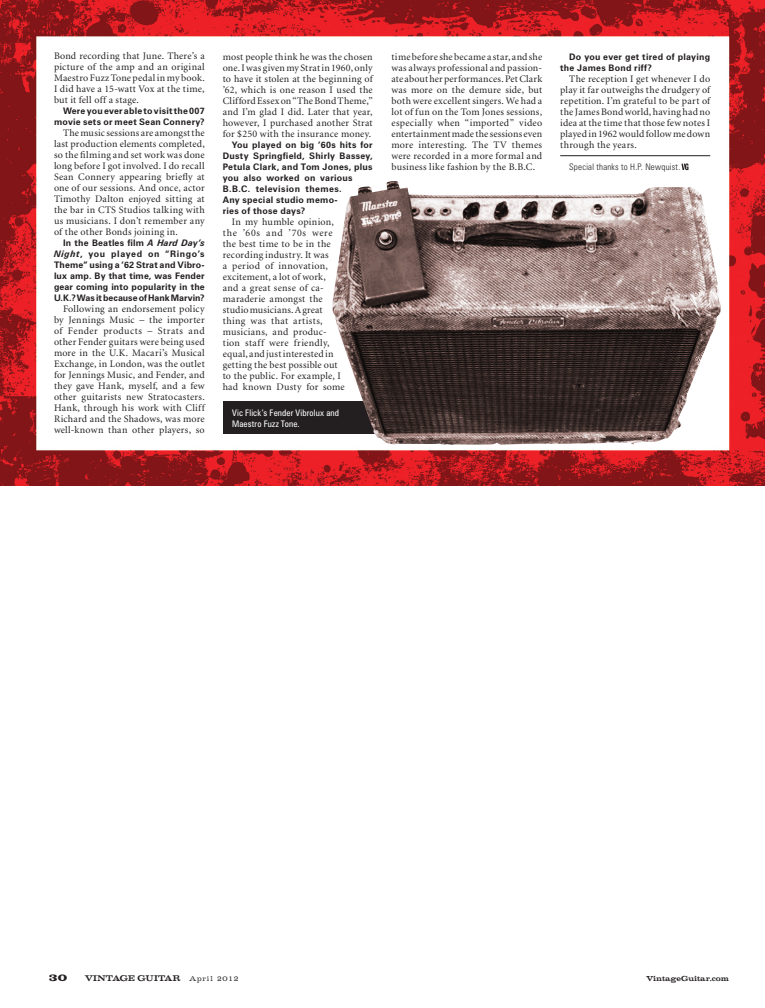
<style>
.page{position:relative;width:765px;height:1008px;background:#fff}
.page>*{position:absolute;margin:0;border:0;box-sizing:border-box;transform-origin:0 0}
.t1{font:10px/11px "Minion";letter-spacing:.02em;color:#231f20;text-align:justify}
.t2{font:700 9.6px "Volta T";color:#231f20;scale:1.25 1}
.t3{font:700 9px/11px "Zurich BT";letter-spacing:.025em;color:#231f20}
.t4{font:condensed 9px/11px "Zurich BT";letter-spacing:.015em;color:#fff}
.t5{font:300 condensed 9px "Zurich BT";letter-spacing:.025em;color:#231f20}
.t6{font:500 8.5px "Volta T";letter-spacing:-.01em;color:#231f20}
.t7{font:500 7.5px "Volta T";color:#231f20}
.s1{font-style:italic}
.s2{font-weight:400;font-size:7.5px}
</style>
<div class="page">
<img style="left:0;top:0;width:765px;height:486px">
<div style="left:223px;top:401px;width:191px;height:33px;background:#231f20"></div>
<hr style="left:560px;top:155px;width:150px;height:1px;background:#231f20">
<img style="left:332px;top:181px;width:389px;height:264px">
<svg style="left:681px;top:164px;width:8px;height:6px"></svg>
<p class="t1" style="left:54px;top:51px;width:152px">Bond recording that June. There’s a picture of the amp and an original Maestro Fuzz Tone pedal in my book.<br>I did have a 15-watt Vox at the time, but it fell off a stage.</p>
<p class="t3" style="left:54px;top:105px;width:152px;text-align:right">Were you ever able to visit the 007 movie sets or meet Sean Connery?</p>
<p class="t1" style="left:54px;top:128px;width:152px;text-indent:9px">The music sessions are amongst the last production elements completed, so the filming and set work was done long before I got involved. I do recall Sean Connery appearing briefly at one of our sessions. And once, actor Timothy Dalton enjoyed sitting at the bar in CTS Studios talking with us musicians. I don’t remember any of the other Bonds joining in.</p>
<p class="t3" style="left:54px;top:237px;width:152px;text-align:justify;text-indent:9px">In the Beatles film <span class="s1">A Hard Day’s Night</span>, you played on “Ringo’s Theme” using a ’62 Strat and Vibro&shy;lux amp. By that time, was Fender gear coming into popularity in the U.K.? Was it because of Hank Marvin?</p>
<p class="t1" style="left:54px;top:304px;width:152px;text-indent:9px">Following an endorsement policy by Jennings Music – the importer of Fender products – Strats and other Fender guitars were being used more in the U.K. Macari’s Musical Exchange, in London, was the outlet for Jennings Music, and Fender, and they gave Hank, myself, and a few other guitarists new Stratocasters.<br>Hank, through his work with Cliff Richard and the Shadows, was more well-known than other players, so</p>
<p class="t1" style="left:223px;top:52px;width:152px">most people think he was the chosen one. I was given my Strat in 1960, only to have it stolen at the beginning of ’62, which is one reason I used the Clifford Essex on “The Bond Theme,” and I’m glad I did. Later that year, however, I purchased another Strat for $250 with the insurance money.</p>
<p class="t3" style="left:223px;top:139px;width:151px;text-indent:9px">You played on big ’60s hits for<br>Dusty Springfield, Shirly Bassey,<br>Petula Clark, and Tom Jones, plus you also worked on various<br>B.B.C. television themes.<br>Any special studio memo-<br>ries of those days?</p>
<p class="t1" style="left:223px;top:217px;width:124px;text-align:left;text-indent:9px">In my humble opinion, the ’60s and ’70s were the best time to be in the recording industry. It was<br>a period of innovation, excitement, a lot of work,<br>and a great sense of ca&shy;maraderie amongst the studio musicians. A great thing was that artists, musicians, and produc&shy;tion staff were friendly, equal, and just interested in getting the best possible out to the public. For example, I had known Dusty for some</p>
<p class="t4" style="left:232px;top:407px;width:108px">Vic Flick’s Fender Vibrolux and<br>Maestro Fuzz Tone.</p>
<p class="t1" style="left:392px;top:52px;width:152px">time before she became a star, and she was always professional and passion&shy;ate about her performances. Pet Clark was more on the demure side, but both were excellent singers. We had a lot of fun on the Tom Jones sessions, especially when “imported” video entertainment made the sessions even more interesting. The TV themes were recorded in a more formal and business like fashion by the B.B.C.</p>
<p class="t3" style="left:560px;top:51px;width:151px;text-indent:9px">Do you ever get tired of playing the James Bond riff?</p>
<p class="t1" style="left:560px;top:74px;width:152px;text-indent:9px">The reception I get whenever I do play it far outweighs the drudgery of repetition. I’m grateful to be part of the James Bond world, having had no idea at the time that those few notes I played in 1962 would follow me down through the years.</p>
<p class="t5" style="left:569px;top:161px;width:113px">Special thanks to H.P. Newquist.</p>
<p class="t2" style="left:49px;top:972px;width:16px">30</p>
<p class="t6" style="left:85px;top:973px;width:155px">Vintage Guitar <span class="s2">April 2012</span></p>
<p class="t7" style="left:646px;top:974px;width:84px">VintageGuitar.com</p>
</div>
